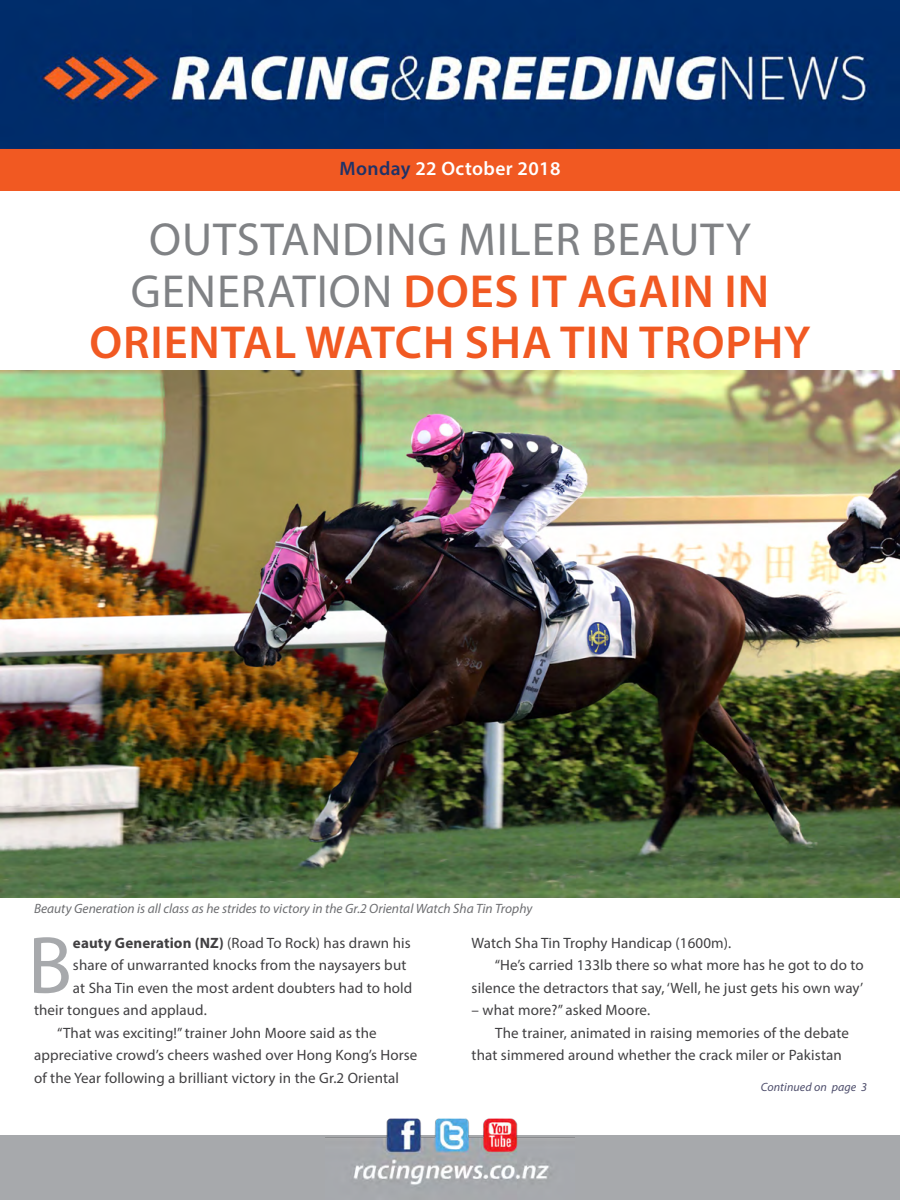
<style>
.page{position:relative;width:900px;height:1200px;background:#fff}
.page>*{position:absolute;margin:0;border:0;box-sizing:border-box;transform-origin:0 0}
.t1{font:81.75px "Myriad Pro";color:#a7a9ac}
.t2{font:600 46.5px/51.6px "Myriad Pro";letter-spacing:.02em;color:#f15922;text-align:center}
.t3{font:600 19.5px "Myriad Pro";letter-spacing:.02em;color:#fff}
.t4{font:15px "Myriad Pro";letter-spacing:.01em;color:#414042}
.t5{font:italic 13.5px "Myriad Pro";color:#6d6e71}
.t6{font:italic 12px "Myriad Pro";letter-spacing:.01em;color:#4d4d6b}
.s1{color:#203267}
.s2{font-weight:400;color:#808285}
.s3{font-weight:700}
</style>
<div class="page">
<div style="left:0;top:148px;width:900px;height:43px;background:#f15922"></div>
<div style="left:0;top:1136px;width:900px;height:64px;background:#a7a9ac"></div>
<img style="left:0;top:0;width:900px;height:148px">
<img style="left:325px;top:1118px;width:250px;height:67px">
<img style="left:0;top:370px;width:900px;height:528px">
<h3 class="t3" style="left:339px;top:156px;width:223px"><span class="s1">MONDAY</span> 22 OCTOBER 2018</h3>
<h2 class="t2" style="left:89px;top:212px;width:723px"><span class="s2">Outstanding miler Beauty<br>Generation</span> DOES IT AGAIN IN<br>ORIENTAL WATCH SHA TIN TROPHY</h2>
<p class="t5" style="left:34px;top:901px;width:500px">Beauty Generation is all class as he strides to victory in the Gr.2 Oriental Watch Sha Tin Trophy</p>
<h1 class="t1" style="left:28px;top:915px;width:46px">B</h1>
<p class="t4" style="left:73px;top:933px;width:339px"><span class="s3">eauty Generation (NZ)</span> (Road To Rock) has drawn his</p>
<p class="t4" style="left:73px;top:956px;width:335px">share of unwarranted knocks from the naysayers but</p>
<p class="t4" style="left:73px;top:978px;width:341px">at Sha Tin even the most ardent doubters had to hold</p>
<p class="t4" style="left:34px;top:1001px;width:174px">their tongues and applaud.</p>
<p class="t4" style="left:57px;top:1023px;width:321px">“That was exciting!” trainer John Moore said as the</p>
<p class="t4" style="left:34px;top:1046px;width:385px">appreciative crowd’s cheers washed over Hong Kong’s Horse</p>
<p class="t4" style="left:34px;top:1068px;width:367px">of the Year following a brilliant victory in the Gr.2 Oriental</p>
<p class="t4" style="left:472px;top:933px;width:261px">Watch Sha Tin Trophy Handicap (1600m).</p>
<p class="t4" style="left:495px;top:956px;width:371px">“He’s carried 133lb there so what more has he got to do to</p>
<p class="t4" style="left:472px;top:978px;width:393px">silence the detractors that say, ‘Well, he just gets his own way’</p>
<p class="t4" style="left:472px;top:1001px;width:180px">– what more?” asked Moore.</p>
<p class="t4" style="left:495px;top:1023px;width:355px">The trainer, animated in raising memories of the debate</p>
<p class="t4" style="left:472px;top:1046px;width:372px">that simmered around whether the crack miler or Pakistan</p>
<p class="t6" style="left:761px;top:1080px;width:108px">Continued on page 3</p>
</div>
